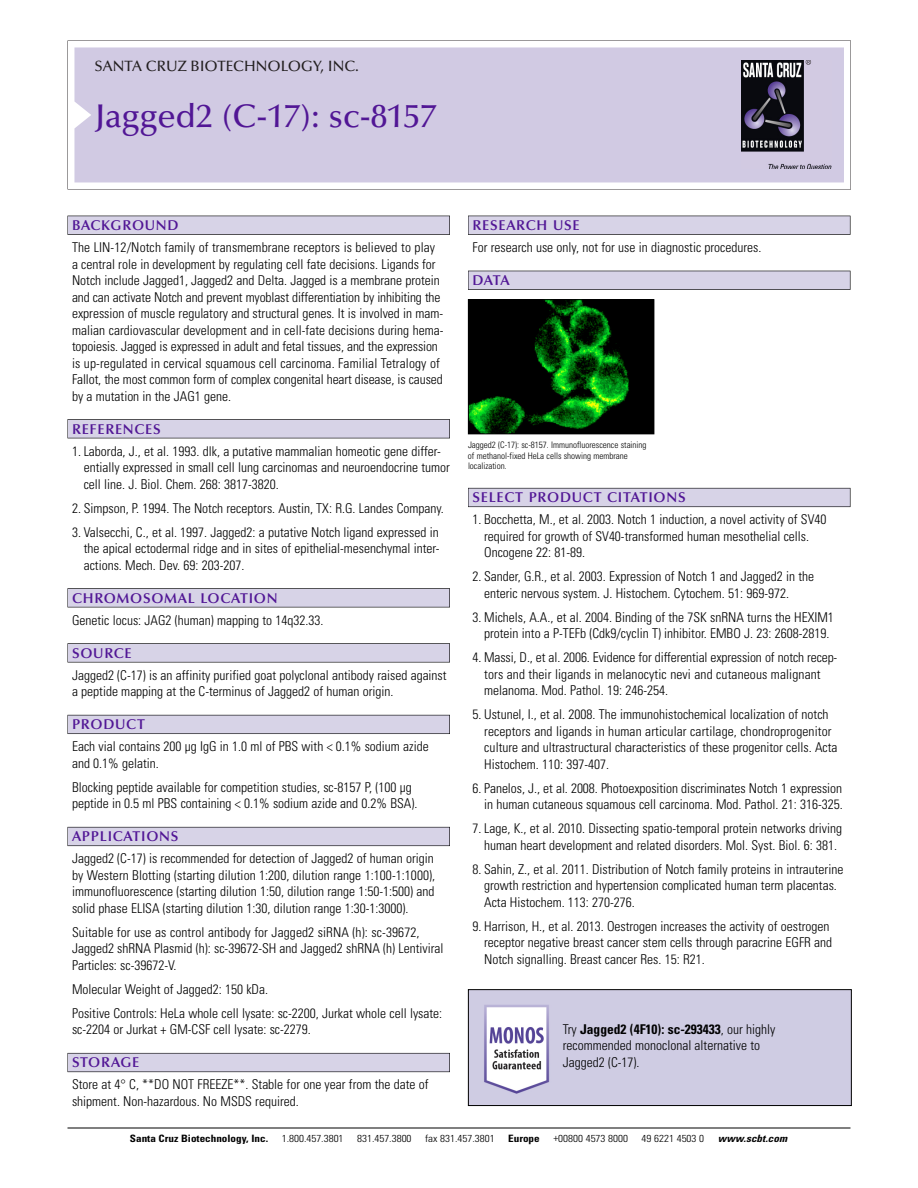
<style>
.page{position:relative;width:918px;height:1188px;background:#fff}
.page>*{position:absolute;margin:0;border:0;box-sizing:border-box;transform-origin:0 0}
.t1{font:500 33px "Optima";color:#511695}
.t2{font:500 15px "Optima";color:#231f20}
.t3{font:600 14.25px "Optima";letter-spacing:.05em;color:#511695}
.t4{font:300 condensed 13.5px/16.5px "Univers";color:#000}
.t5{font:300 condensed 10.2px "Univers";color:#000;scale:1.1 1}
.t6{font:700 condensed 10.2px "Univers";color:#000;scale:1.1 1}
.t7{font:italic 700 condensed 10.2px "Univers";letter-spacing:.005em;color:#000;scale:1.1 1}
.t8{font:300 condensed 9px/10.5px "Univers";color:#000}
.s1{font-weight:700}
</style>
<div class="page">
<svg style="left:68px;top:40px;width:783px;height:149px"></svg>
<div style="left:74px;top:47px;width:770px;height:135px;background:#d1cae3"></div>
<img style="left:741px;top:60px;width:90px;height:108px">
<div style="left:68px;top:216px;width:382px;height:19px;background:#525155"></div>
<div style="left:68px;top:216px;width:381px;height:18px;background:#d7d3e7"></div>
<div style="left:68px;top:419px;width:382px;height:19px;background:#525155"></div>
<div style="left:68px;top:420px;width:381px;height:18px;background:#d7d3e7"></div>
<div style="left:68px;top:588px;width:382px;height:19px;background:#545357"></div>
<div style="left:68px;top:589px;width:381px;height:18px;background:#d7d3e7"></div>
<div style="left:68px;top:643px;width:382px;height:19px;background:#575759"></div>
<div style="left:68px;top:644px;width:381px;height:18px;background:#d7d3e7"></div>
<div style="left:68px;top:715px;width:382px;height:19px;background:#5b5a62"></div>
<div style="left:68px;top:715px;width:381px;height:18px;background:#d7d3e7"></div>
<div style="left:68px;top:827px;width:382px;height:19px;background:#66646e"></div>
<div style="left:68px;top:827px;width:381px;height:18px;background:#d7d3e7"></div>
<div style="left:68px;top:1053px;width:382px;height:19px;background:#66646d"></div>
<div style="left:68px;top:1054px;width:381px;height:18px;background:#d7d3e7"></div>
<div style="left:468px;top:216px;width:382px;height:19px;background:#525155"></div>
<div style="left:468px;top:216px;width:382px;height:18px;background:#d7d3e7"></div>
<div style="left:468px;top:271px;width:382px;height:19px;background:#515055"></div>
<div style="left:468px;top:271px;width:382px;height:18px;background:#d7d3e7"></div>
<div style="left:468px;top:488px;width:382px;height:19px;background:#66646e"></div>
<div style="left:468px;top:488px;width:382px;height:18px;background:#d7d3e7"></div>
<hr style="left:68px;top:1128px;width:782px;height:1px;background:#000">
<img style="left:470px;top:301px;width:182px;height:131px">
<div style="left:468px;top:299px;width:186px;height:135px;border:1px solid #000"></div>
<img style="left:470px;top:991px;width:380px;height:113px">
<div style="left:468px;top:989px;width:384px;height:117px;border:1px solid #000"></div>
<p class="t2" style="left:94px;top:61px;width:266px">SANTA CRUZ BIOTECHNOLOGY, INC.</p>
<h1 class="t1" style="left:94px;top:103px;width:344px">Jagged2 (C-17): sc-8157</h1>
<p class="t3" style="left:72px;top:219px;width:108px">BACKGROUND</p>
<p class="t4" style="left:72px;top:240px;width:373px">The LIN-12/Notch family of transmembrane receptors is believed to play a central role in development by regulating cell fate decisions. Ligands for Notch include Jagged1, Jagged2 and Delta. Jagged is a membrane protein and can activate Notch and prevent myoblast differentiation by inhibiting the expression of muscle regulatory and structural genes. It is involved in mam&shy;malian cardiovascular development and in cell-fate decisions during hema&shy;topoiesis. Jagged is expressed in adult and fetal tissues, and the expression is up-regulated in cervical squamous cell carcinoma. Familial Tetralogy of Fallot, the most common form of complex congenital heart disease, is caused by a mutation in the JAG1 gene.</p>
<p class="t3" style="left:72px;top:423px;width:90px">REFERENCES</p>
<p class="t4" style="left:84px;top:444px;width:368px;text-indent:-12px">1. Laborda, J., et al. 1993. dlk, a putative mammalian homeotic gene differ&shy;entially expressed in small cell lung carcinomas and neuroendocrine tumor cell line. J. Biol. Chem. 268: 3817-3820.</p>
<p class="t4" style="left:72px;top:501px;width:373px">2. Simpson, P. 1994. The Notch receptors. Austin, TX: R.G. Landes Company.</p>
<p class="t4" style="left:84px;top:525px;width:357px;text-align:justify;text-indent:-12px">3. Valsecchi, C., et al. 1997. Jagged2: a putative Notch ligand expressed in the apical ectodermal ridge and in sites of epithelial-mesenchymal inter&shy;actions. Mech. Dev. 69: 203-207.</p>
<p class="t3" style="left:72px;top:592px;width:207px">CHROMOSOMAL LOCATION</p>
<p class="t4" style="left:72px;top:613px;width:253px">Genetic locus: JAG2 (human) mapping to 14q32.33.</p>
<p class="t3" style="left:72px;top:647px;width:61px">SOURCE</p>
<p class="t4" style="left:72px;top:668px;width:376px">Jagged2 (C-17) is an affinity purified goat polyclonal antibody raised against a peptide mapping at the C-terminus of Jagged2 of human origin.</p>
<p class="t3" style="left:72px;top:719px;width:74px">PRODUCT</p>
<p class="t4" style="left:72px;top:739px;width:358px">Each vial contains 200 µg IgG in 1.0 ml of PBS with &lt; 0.1% sodium azide and 0.1% gelatin.</p>
<p class="t4" style="left:72px;top:780px;width:347px">Blocking peptide available for competition studies, sc-8157 P, (100 µg peptide in 0.5 ml PBS containing &lt; 0.1% sodium azide and 0.2% BSA).</p>
<p class="t3" style="left:72px;top:831px;width:108px">APPLICATIONS</p>
<p class="t4" style="left:72px;top:851px;width:365px;text-align:justify">Jagged2 (C-17) is recommended for detection of Jagged2 of human origin by Western Blotting (starting dilution 1:200, dilution range 1:100-1:1000), immunofluorescence (starting dilution 1:50, dilution range 1:50-1:500) and solid phase ELISA (starting dilution 1:30, dilution range 1:30-1:3000).</p>
<p class="t4" style="left:72px;top:925px;width:373px">Suitable for use as control antibody for Jagged2 siRNA (h): sc-39672,<br>Jagged2 shRNA Plasmid (h): sc-39672-SH and Jagged2 shRNA (h) Lentiviral<br>Particles: sc-39672-V.</p>
<p class="t4" style="left:72px;top:978px;width:372px;line-height:24px">Molecular Weight of Jagged2: 150 kDa.<br>Positive Controls: HeLa whole cell lysate: sc-2200, Jurkat whole cell lysate:</p>
<p class="t4" style="left:72px;top:1022px;width:240px">sc-2204 or Jurkat + GM-CSF cell lysate: sc-2279.</p>
<p class="t3" style="left:72px;top:1057px;width:69px">STORAGE</p>
<p class="t4" style="left:72px;top:1078px;width:358px">Store at 4° C, **DO NOT FREEZE**. Stable for one year from the date of shipment. Non-hazardous. No MSDS required.</p>
<p class="t3" style="left:473px;top:219px;width:109px">RESEARCH USE</p>
<p class="t4" style="left:473px;top:240px;width:290px">For research use only, not for use in diagnostic procedures.</p>
<p class="t3" style="left:473px;top:275px;width:39px">DATA</p>
<p class="t8" style="left:468px;top:441px;width:180px">Jagged2 (C-17): sc-8157. Immunofluorescence staining of methanol-fixed HeLa cells showing membrane localization.</p>
<p class="t3" style="left:473px;top:492px;width:215px">SELECT PRODUCT CITATIONS</p>
<p class="t4" style="left:484px;top:512px;width:344px;text-indent:-12px">1. Bocchetta, M., et al. 2003. Notch 1 induction, a novel activity of SV40 required for growth of SV40-transformed human mesothelial cells.<br>Oncogene 22: 81-89.</p>
<p class="t4" style="left:484px;top:569px;width:332px;text-indent:-12px">2. Sander, G.R., et al. 2003. Expression of Notch 1 and Jagged2 in the enteric nervous system. J. Histochem. Cytochem. 51: 969-972.</p>
<p class="t4" style="left:473px;top:610px;width:363px;text-align:center">3. Michels, A.A., et al. 2004. Binding of the 7SK snRNA turns the HEXIM1 protein into a P-TEFb (Cdk9/cyclin T) inhibitor. EMBO J. 23: 2608-2819.</p>
<p class="t4" style="left:484px;top:650px;width:355px;text-indent:-12px">4. Massi, D., et al. 2006. Evidence for differential expression of notch recep&shy;tors and their ligands in melanocytic nevi and cutaneous malignant melanoma. Mod. Pathol. 19: 246-254.</p>
<p class="t4" style="left:484px;top:707px;width:355px;text-indent:-12px">5. Ustunel, I., et al. 2008. The immunohistochemical localization of notch receptors and ligands in human articular cartilage, chondroprogenitor culture and ultrastructural characteristics of these progenitor cells. Acta Histochem. 110: 397-407.</p>
<p class="t4" style="left:473px;top:781px;width:372px;text-align:right">6. Panelos, J., et al. 2008. Photoexposition discriminates Notch 1 expression in human cutaneous squamous cell carcinoma. Mod. Pathol. 21: 316-325.</p>
<p class="t4" style="left:473px;top:821px;width:371px;text-align:center">7. Lage, K., et al. 2010. Dissecting spatio-temporal protein networks driving human heart development and related disorders. Mol. Syst. Biol. 6: 381.</p>
<p class="t4" style="left:484px;top:862px;width:361px;text-indent:-12px">8. Sahin, Z., et al. 2011. Distribution of Notch family proteins in intrauterine growth restriction and hypertension complicated human term placentas.<br>Acta Histochem. 113: 270-276.</p>
<p class="t4" style="left:484px;top:919px;width:350px;text-indent:-12px">9. Harrison, H., et al. 2013. Oestrogen increases the activity of oestrogen receptor negative breast cancer stem cells through paracrine EGFR and<br>Notch signalling. Breast cancer Res. 15: R21.</p>
<p class="t4" style="left:563px;top:1022px;width:214px">Try <span class="s1">Jagged2 (4F10): sc-293433</span>, our highly recommended monoclonal alternative to<br>Jagged2 (C-17).</p>
<p class="t6" style="left:130px;top:1135px;width:127px">Santa Cruz Biotechnology, Inc.</p>
<p class="t5" style="left:282px;top:1135px;width:58px">1.800.457.3801</p>
<p class="t5" style="left:357px;top:1135px;width:51px">831.457.3800</p>
<p class="t5" style="left:425px;top:1135px;width:65px">fax 831.457.3801</p>
<p class="t6" style="left:508px;top:1135px;width:30px">Europe</p>
<p class="t5" style="left:553px;top:1135px;width:69px">+00800 4573 8000</p>
<p class="t5" style="left:642px;top:1135px;width:58px">49 6221 4503 0</p>
<p class="t7" style="left:718px;top:1135px;width:64px">www.scbt.com</p>
</div>
